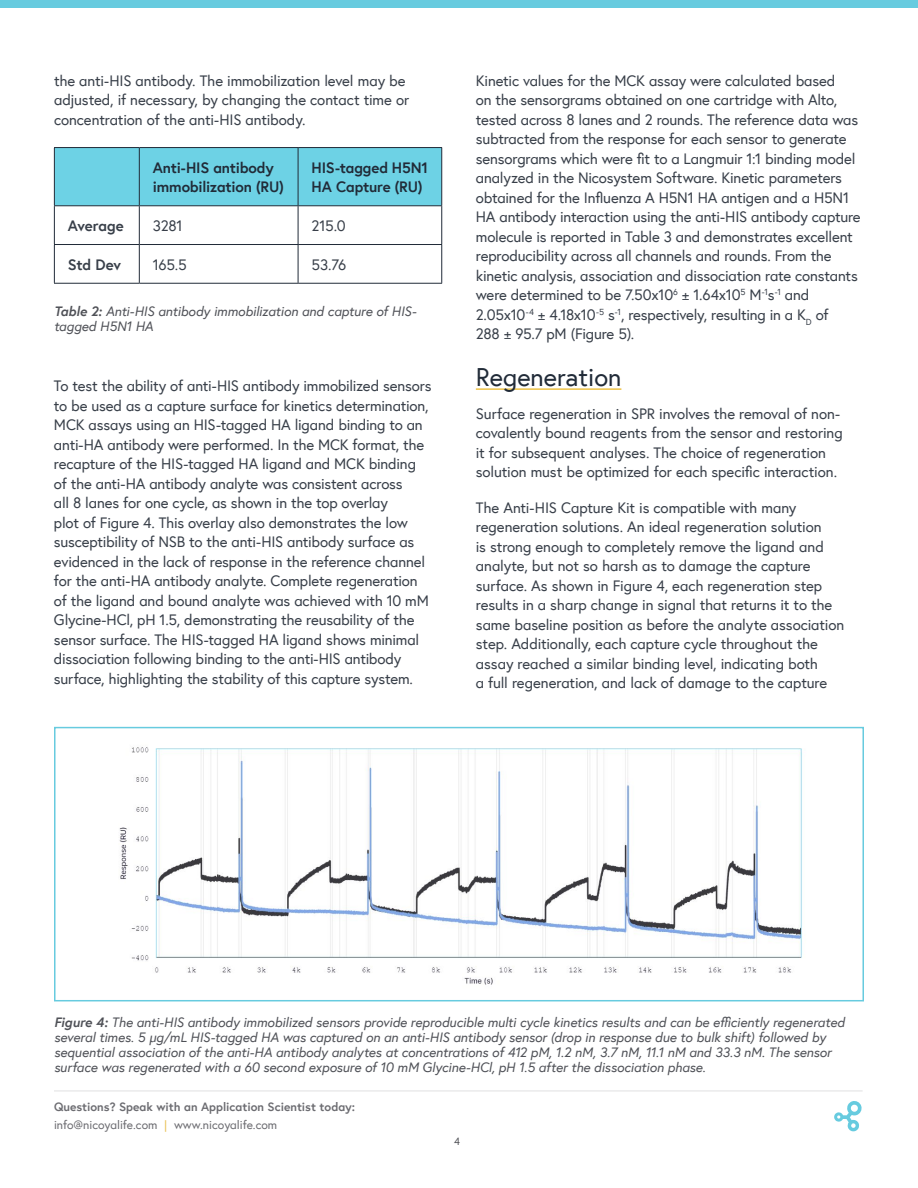
<style>
.page{position:relative;width:918px;height:1188px;background:#fff}
.page>*{position:absolute;margin:0;border:0;box-sizing:border-box;transform-origin:0 0}
.t1{font:25.5px "Europa";color:#212b38}
.t2{font:15px/19.5px "Europa";letter-spacing:-.01em;color:#383f49}
.t3{font:700 15px/19.5px "Europa";letter-spacing:-.01em;color:#212b38}
.t4{font:700 15px "Europa";letter-spacing:-.015em;color:#383f49}
.t5{font:italic 13.5px/15px "Europa";letter-spacing:-.005em;color:#4f5157}
.t6{font:700 12px/18px "Europa";color:#6c6c71}
.t7{font:10.5px "Europa";color:#505156}
.s1{font-weight:700}
.s2{font-weight:400}
.s3{font-weight:400;color:#e9c256}
</style>
<div class="page">
<div style="left:0;top:0;width:918px;height:8px;background:#67cbdf"></div>
<hr style="left:54px;top:1091px;width:809px;height:1px;background:#e0e0e1">
<svg style="left:834px;top:1101px;width:28px;height:30px"></svg>
<div style="left:55px;top:148px;width:386px;height:57px;background:#6dd2e5"></div>
<hr style="left:139px;top:148px;width:1px;height:57px;background:#212b38">
<hr style="left:298px;top:148px;width:1px;height:57px;background:#212b38">
<hr style="left:441px;top:148px;width:1px;height:57px;background:#212b38">
<hr style="left:54px;top:147px;width:85px;height:1px;background:#212b38">
<hr style="left:54px;top:148px;width:1px;height:57px;background:#212b38">
<hr style="left:139px;top:147px;width:159px;height:1px;background:#212b38">
<hr style="left:298px;top:147px;width:144px;height:1px;background:#212b38">
<hr style="left:54px;top:205px;width:85px;height:1px;background:#212b38">
<hr style="left:54px;top:206px;width:1px;height:38px;background:#212b38">
<hr style="left:139px;top:205px;width:159px;height:1px;background:#212b38">
<hr style="left:139px;top:206px;width:1px;height:38px;background:#212b38">
<hr style="left:298px;top:205px;width:144px;height:1px;background:#212b38">
<hr style="left:298px;top:206px;width:1px;height:38px;background:#212b38">
<hr style="left:441px;top:206px;width:1px;height:38px;background:#212b38">
<hr style="left:54px;top:244px;width:85px;height:1px;background:#212b38">
<hr style="left:54px;top:245px;width:1px;height:38px;background:#212b38">
<hr style="left:139px;top:244px;width:159px;height:1px;background:#212b38">
<hr style="left:139px;top:245px;width:1px;height:38px;background:#212b38">
<hr style="left:298px;top:244px;width:144px;height:1px;background:#212b38">
<hr style="left:298px;top:245px;width:1px;height:38px;background:#212b38">
<hr style="left:441px;top:245px;width:1px;height:38px;background:#212b38">
<hr style="left:54px;top:283px;width:85px;height:1px;background:#212b38">
<hr style="left:139px;top:283px;width:159px;height:1px;background:#212b38">
<hr style="left:298px;top:283px;width:144px;height:1px;background:#212b38">
<hr style="left:476px;top:388px;width:145px;height:2px;background:#edc247">
<img style="left:119px;top:747px;width:684px;height:238px">
<div style="left:54px;top:727px;width:810px;height:274px;border:2px solid #67cbdf"></div>
<p class="t2" style="left:54px;top:71px;width:357px">the anti-HIS antibody. The immobilization level may be adjusted, if necessary, by changing the contact time or concentration of the anti-HIS antibody.</p>
<p class="t3" style="left:153px;top:157px;width:133px">Anti-HIS antibody immobilization (RU)</p>
<p class="t3" style="left:312px;top:157px;width:118px">HIS-tagged H5N1<br>HA Capture (RU)</p>
<p class="t4" style="left:68px;top:216px;width:57px">Average</p>
<p class="t2" style="left:153px;top:216px;width:31px">3281</p>
<p class="t2" style="left:312px;top:216px;width:36px">215.0</p>
<p class="t4" style="left:68px;top:254px;width:55px">Std Dev</p>
<p class="t2" style="left:153px;top:254px;width:36px">165.5</p>
<p class="t2" style="left:312px;top:254px;width:36px">53.76</p>
<p class="t5" style="left:54px;top:304px;width:364px"><span class="s1">Table 2:</span> Anti-HIS antibody immobilization and capture of HIS&shy;tagged H5N1 HA</p>
<p class="t2" style="left:54px;top:376px;width:379px">To test the ability of anti-HIS antibody immobilized sensors to be used as a capture surface for kinetics determination, MCK assays using an HIS-tagged HA ligand binding to an anti-HA antibody were performed. In the MCK format, the recapture of the HIS-tagged HA ligand and MCK binding of the anti-HA antibody analyte was consistent across<br>all 8 lanes for one cycle, as shown in the top overlay<br>plot of Figure 4. This overlay also demonstrates the low susceptibility of NSB to the anti-HIS antibody surface as evidenced in the lack of response in the reference channel for the anti-HA antibody analyte. Complete regeneration of the ligand and bound analyte was achieved with 10 mM Glycine-HCl, pH 1.5, demonstrating the reusability of the sensor surface. The HIS-tagged HA ligand shows minimal dissociation following binding to the anti-HIS antibody surface, highlighting the stability of this capture system.</p>
<p class="t2" style="left:476px;top:71px;width:386px">Kinetic values for the MCK assay were calculated based<br>on the sensorgrams obtained on one cartridge with Alto, tested across 8 lanes and 2 rounds. The reference data was subtracted from the response for each sensor to generate sensorgrams which were fit to a Langmuir 1:1 binding model analyzed in the Nicosystem Software. Kinetic parameters obtained for the Influenza A H5N1 HA antigen and a H5N1<br>HA antibody interaction using the anti-HIS antibody capture molecule is reported in Table 3 and demonstrates excellent reproducibility across all channels and rounds. From the kinetic analysis, association and dissociation rate constants were determined to be 7.50x10<sup>6</sup> ± 1.64x10<sup>5</sup> M<sup>-1</sup>s<sup>-1</sup> and 2.05x10<sup>-4</sup> ± 4.18x10<sup>-5</sup> s<sup>-1</sup>, respectively, resulting in a K<sub>D</sub> of<br>288 ± 95.7 pM (Figure 5).</p>
<h1 class="t1" style="left:476px;top:360px;width:147px">Regeneration</h1>
<p class="t2" style="left:476px;top:403px;width:368px">Surface regeneration in SPR involves the removal of non&shy;covalently bound reagents from the sensor and restoring it for subsequent analyses. The choice of regeneration solution must be optimized for each specific interaction.</p>
<p class="t2" style="left:476px;top:498px;width:370px">The Anti-HIS Capture Kit is compatible with many regeneration solutions. An ideal regeneration solution<br>is strong enough to completely remove the ligand and analyte, but not so harsh as to damage the capture surface. As shown in Figure 4, each regeneration step results in a sharp change in signal that returns it to the same baseline position as before the analyte association step. Additionally, each capture cycle throughout the assay reached a similar binding level, indicating both<br>a full regeneration, and lack of damage to the capture</p>
<p class="t5" style="left:54px;top:1015px;width:792px"><span class="s1">Figure 4:</span> The anti-HIS antibody immobilized sensors provide reproducible multi cycle kinetics results and can be efficiently regenerated several times. 5 μg/mL HIS-tagged HA was captured on an anti-HIS antibody sensor (drop in response due to bulk shift) followed by sequential association of the anti-HA antibody analytes at concentrations of 412 pM, 1.2 nM, 3.7 nM, 11.1 nM and 33.3 nM. The sensor surface was regenerated with a 60 second exposure of 10 mM Glycine-HCl, pH 1.5 after the dissociation phase.</p>
<p class="t6" style="left:54px;top:1097px;width:303px">Questions? Speak with an Application Scientist today: <span class="s2">info@nicoyalife.com</span> <span class="s3">|</span> <span class="s2">www.nicoyalife.com</span></p>
<p class="t7" style="left:454px;top:1135px;width:7px">4</p>
</div>
